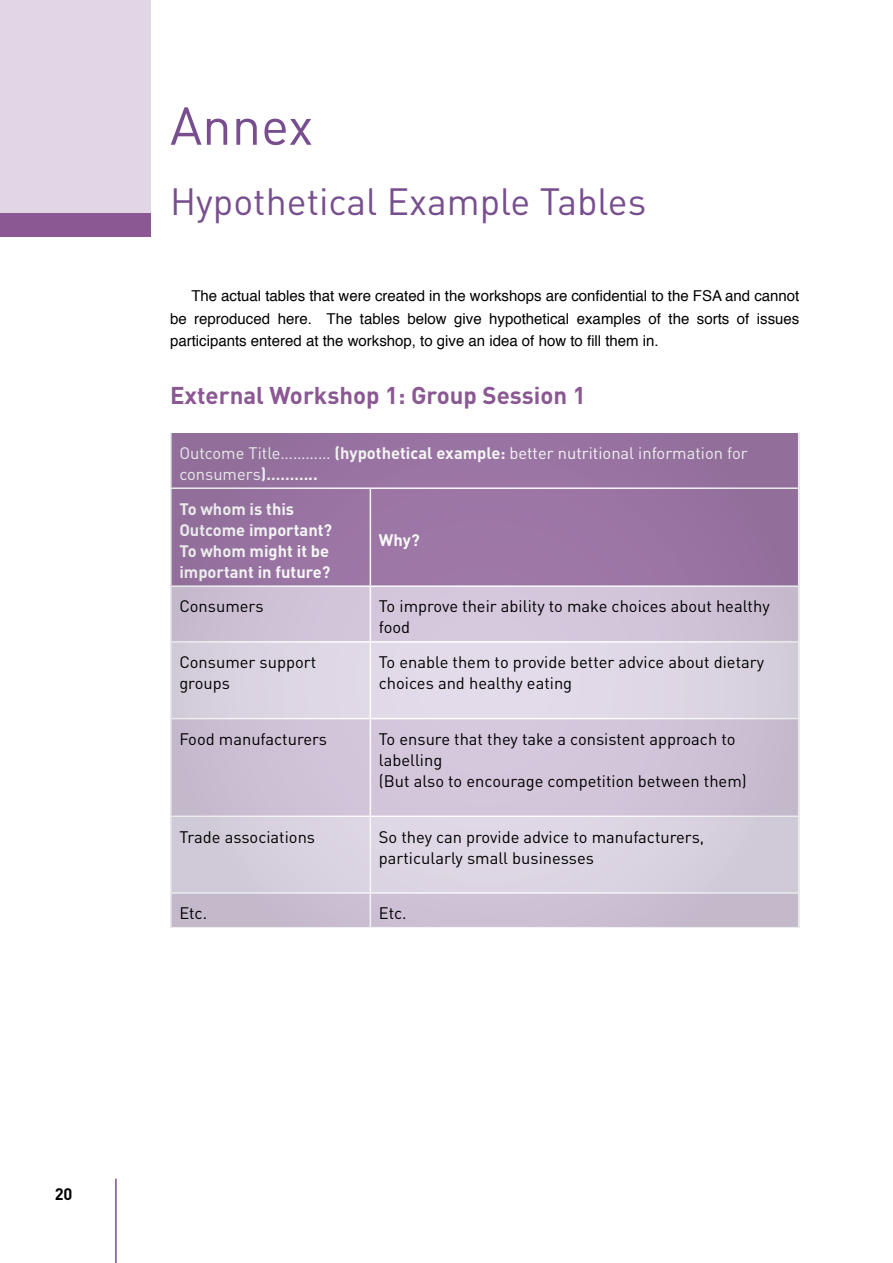
<style>
.page{position:relative;width:893px;height:1263px;background:#fff}
.page>*{position:absolute;margin:0;border:0;box-sizing:border-box;transform-origin:0 0}
.t1{font:52.5px "DIN";color:#784e8e}
.t2{font:37.5px "DIN";color:#784e8e}
.t3{font:700 24px "DIN";color:#8b5894}
.t4{font:16.5px/21px "DIN";color:#000}
.t5{font:16.5px/21px "DIN";color:#fff}
.t6{font:700 16.5px/21px "DIN";color:#fff}
.t7{font:700 16.5px "DIN";color:#000}
.t8{font:15px/22.5px "Helvetica";color:#000;text-align:justify}
.s1{font-weight:700}
</style>
<div class="page">
<hr style="left:115px;top:1179px;width:2px;height:84px;background:#784e8e">
<svg style="left:170px;top:434px;width:629px;height:493px;background:#c2b0ca"></svg>
<div style="left:0;top:0;width:150px;height:220px;background:#e1d6e6"></div>
<div style="left:0;top:214px;width:150px;height:23px;background:#8b5894"></div>
<h1 class="t1" style="left:170px;top:93px;width:145px">Annex</h1>
<h2 class="t2" style="left:170px;top:178px;width:478px">Hypothetical Example Tables</h2>
<p class="t8" style="left:170px;top:285px;width:631px;text-indent:21px">The actual tables that were created in the workshops are confidential to the FSA and cannot be reproduced here. The tables below give hypothetical examples of the sorts of issues participants entered at the workshop, to give an idea of how to fill them in.</p>
<h3 class="t3" style="left:170px;top:379px;width:417px">External Workshop 1: Group Session 1</h3>
<p class="t5" style="left:179px;top:442px;width:570px">Outcome Title………… <span class="s1">(hypothetical example:</span> better nutritional information for consumers<span class="s1">)………..</span></p>
<p class="t6" style="left:179px;top:497px;width:154px">To whom is this<br>Outcome important?<br>To whom might it be important in future?</p>
<p class="t6" style="left:379px;top:529px;width:42px">Why?</p>
<p class="t4" style="left:179px;top:596px;width:86px">Consumers</p>
<p class="t4" style="left:379px;top:596px;width:392px">To improve their ability to make choices about healthy food</p>
<p class="t4" style="left:179px;top:651px;width:138px">Consumer support groups</p>
<p class="t4" style="left:379px;top:651px;width:387px">To enable them to provide better advice about dietary choices and healthy eating</p>
<p class="t4" style="left:179px;top:728px;width:149px">Food manufacturers</p>
<p class="t4" style="left:379px;top:728px;width:369px">To ensure that they take a consistent approach to labelling<br>(But also to encourage competition between them)</p>
<p class="t4" style="left:179px;top:826px;width:137px">Trade associations</p>
<p class="t4" style="left:379px;top:826px;width:327px">So they can provide advice to manufacturers, particularly small businesses</p>
<p class="t4" style="left:179px;top:902px;width:29px">Etc.</p>
<p class="t4" style="left:379px;top:902px;width:29px">Etc.</p>
<p class="t7" style="left:55px;top:1183px;width:19px">20</p>
</div>
